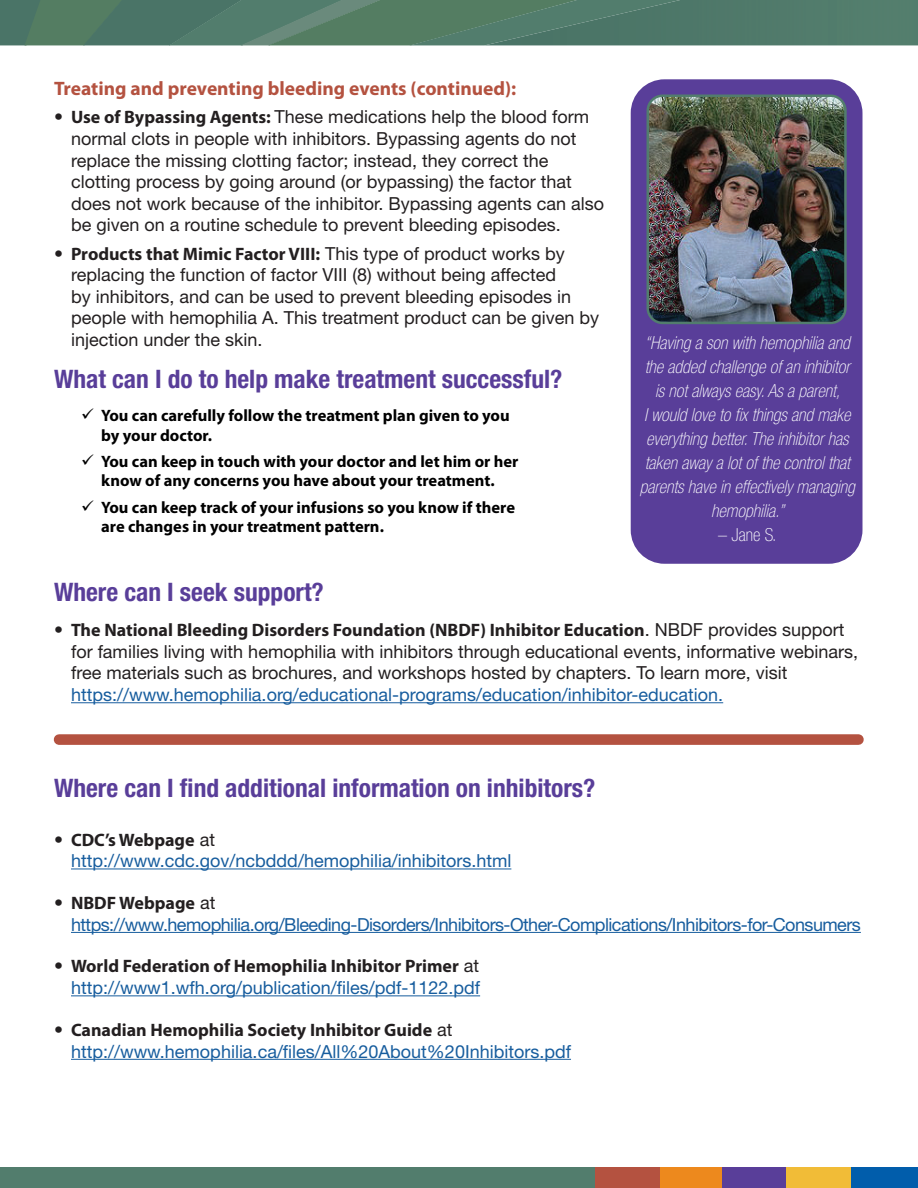
<style>
.page{position:relative;width:918px;height:1188px;background:#fff}
.page>*{position:absolute;margin:0;border:0;box-sizing:border-box;transform-origin:0 0}
.t1{font:700 condensed 25.5px "Helvetica Neue LT Std";color:#593e99}
.t2{font:700 19.5px "Myriad Pro";color:#b45240}
.t3{font:18px/21.6px "Helvetica Neue LT Std";color:#231f20}
.t4{font:18px/21.6px "Helvetica Neue LT Std";color:#175d9e}
.P_pullquote{font:italic 100 condensed 18px/24px "Helvetica Neue LT Std";color:#fff;text-align:center}
.t5{font:18px/21.6px "Helvetica Neue LT Std";letter-spacing:-.03em;color:#175d9e}
.P_pullquote-2{font:100 condensed 18px "Helvetica Neue LT Std";color:#fff}
.t6{font:700 16.5px/19.5px "Myriad Pro";color:#000}
.s1{font-family:"Myriad Pro";font-weight:700}
.s2{color:#175d9e}
.s3{color:#231f20}
.s4{font-family:"Myriad Pro";font-weight:700;color:#231f20}
</style>
<div class="page">
<div style="left:0;top:1167px;width:597px;height:21px;background:#527d6d"></div>
<div style="left:658px;top:1167px;width:65px;height:21px;background:#ed891d"></div>
<div style="left:722px;top:1167px;width:65px;height:21px;background:#593e99"></div>
<div style="left:787px;top:1167px;width:64px;height:21px;background:#f1bc37"></div>
<div style="left:851px;top:1167px;width:67px;height:21px;background:#015dab"></div>
<div style="left:595px;top:1167px;width:64px;height:21px;background:#b45240"></div>
<svg style="left:0;top:0;width:918px;height:45px"></svg>
<hr style="left:71px;top:702px;width:652px;height:1px;background:#175d9e">
<hr style="left:71px;top:869px;width:440px;height:1px;background:#175d9e">
<hr style="left:71px;top:932px;width:790px;height:1px;background:#175d9e">
<hr style="left:71px;top:995px;width:409px;height:1px;background:#175d9e">
<hr style="left:71px;top:1059px;width:500px;height:1px;background:#175d9e">
<div style="left:631px;top:79px;width:232px;height:485px;background:#593e99;border-radius:34px"></div>
<img style="left:648px;top:96px;width:196px;height:226px">
<div style="left:647px;top:95px;width:200px;height:229px;border:2px solid #527d6d;border-radius:15px"></div>
<div style="left:59px;top:734px;width:799px;height:11px;background:#b45240"></div>
<h3 class="t2" style="left:54px;top:77px;width:464px">Treating and preventing bleeding events (continued):</h3>
<p class="t3" style="left:71px;top:106px;width:535px;text-indent:-17px">• <span class="s1">Use of Bypassing Agents:</span> These medications help the blood form normal clots in people with inhibitors. Bypassing agents do not replace the missing clotting factor; instead, they correct the clotting process by going around (or bypassing) the factor that does not work because of the inhibitor. Bypassing agents can also be given on a routine schedule to prevent bleeding episodes.</p>
<p class="t3" style="left:71px;top:242px;width:530px;text-indent:-17px">• <span class="s1">Products that Mimic Factor VIII:</span> This type of product works by replacing the function of factor VIII (8) without being affected<br>by inhibitors, and can be used to prevent bleeding episodes in people with hemophilia A. This treatment product can be given by injection under the skin.</p>
<h2 class="t1" style="left:54px;top:364px;width:510px">What can I do to help make treatment successful?</h2>
<p class="t6" style="left:101px;top:406px;width:410px">You can carefully follow the treatment plan given to you by your doctor.</p>
<p class="t6" style="left:101px;top:452px;width:419px">You can keep in touch with your doctor and let him or her know of any concerns you have about your treatment.</p>
<p class="t6" style="left:101px;top:497px;width:415px">You can keep track of your infusions so you know if there are changes in your treatment pattern.</p>
<p class="P_pullquote" style="left:640px;top:331px;width:217px">“Having a son with hemophilia and the added challenge of an inhibitor is not always easy. As a parent,<br>I would love to fix things and make everything better. The inhibitor has taken away a lot of the control that parents have in effectively managing hemophilia.”</p>
<p class="P_pullquote-2" style="left:718px;top:524px;width:60px">– Jane S.</p>
<h2 class="t1" style="left:54px;top:577px;width:271px">Where can I seek support?</h2>
<p class="t3" style="left:71px;top:619px;width:789px;text-indent:-17px">• <span class="s1">The National Bleeding Disorders Foundation (NBDF) Inhibitor Education</span>. NBDF provides support for families living with hemophilia with inhibitors through educational events, informative webinars, free materials such as brochures, and workshops hosted by chapters. To learn more, visit <span class="s2">https://www.hemophilia.org/educational-programs/education/inhibitor-education.</span></p>
<h2 class="t1" style="left:54px;top:772px;width:543px">Where can I find additional information on inhibitors?</h2>
<p class="t4" style="left:71px;top:828px;width:442px;text-indent:-17px"><span class="s3">•</span> <span class="s4">CDC’s Webpage</span> <span class="s3">at </span>http://www.cdc.gov/ncbddd/hemophilia/inhibitors.html</p>
<p class="t5" style="left:71px;top:892px;width:791px;text-indent:-17px"><span class="s3">•</span> <span class="s4">NBDF Webpage</span> <span class="s3">at </span>https://www.hemophilia.org/Bleeding-Disorders/Inhibitors-Other-Complications/Inhibitors-for-Consumers</p>
<p class="t4" style="left:54px;top:955px;width:428px;text-align:right"><span class="s3">•</span> <span class="s4">World Federation of Hemophilia Inhibitor Primer</span> <span class="s3">at </span>http://www1.wfh.org/publication/files/pdf-1122.pdf</p>
<p class="t4" style="left:71px;top:1018px;width:502px;text-indent:-17px"><span class="s3">•</span> <span class="s4">Canadian Hemophilia Society Inhibitor Guide</span> <span class="s3">at </span>http://www.hemophilia.ca/files/All%20About%20Inhibitors.pdf</p>
</div>
